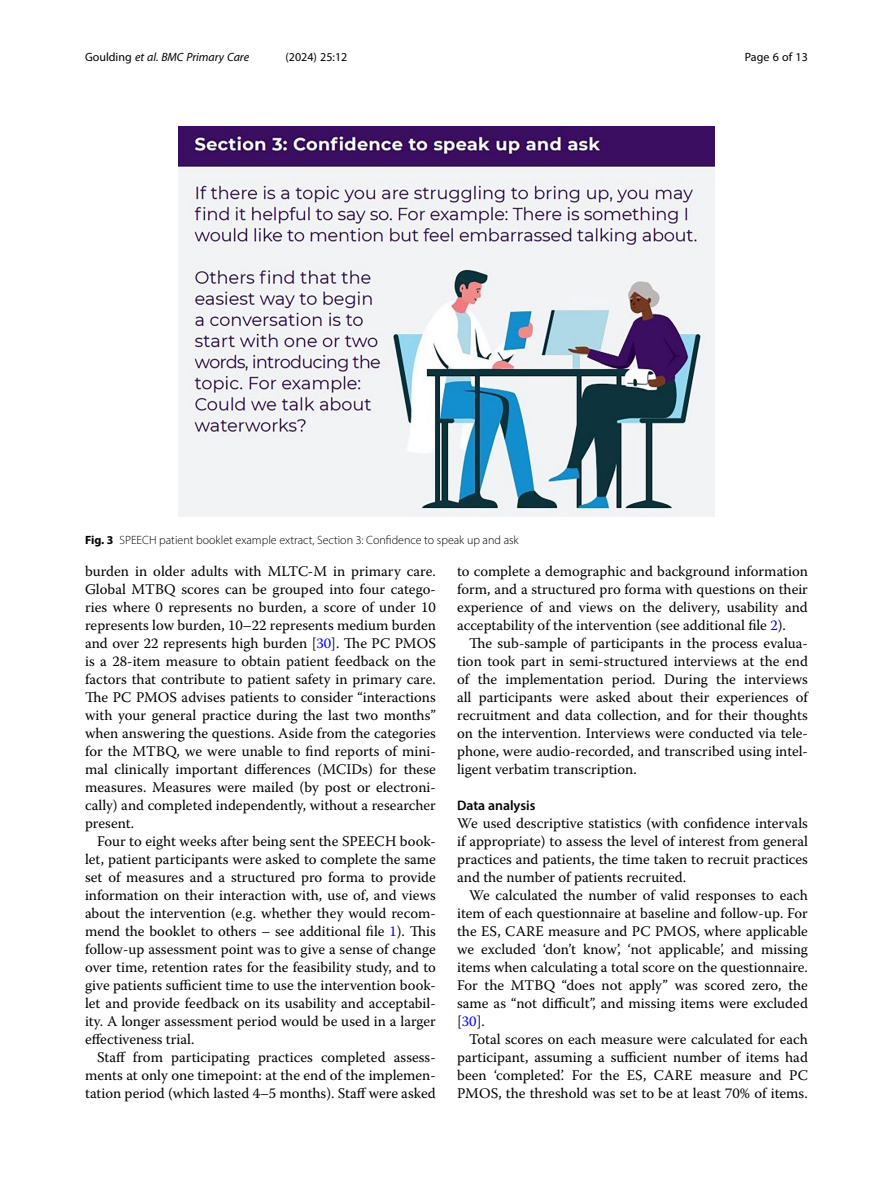
<style>
.page{position:relative;width:893px;height:1191px;background:#fff}
.page>*{position:absolute;margin:0;border:0;box-sizing:border-box;transform-origin:0 0}
.Body_Text_Indent{font:14.7px/18px "Warnock Pro";color:#000;text-align:justify}
.Body_Text{font:14.7px/18px "Warnock Pro";color:#000;text-align:justify}
.Head_2{font:600 13.8px "Myriad Pro";color:#000}
.Figure_Caption{font:300 12px "Myriad Pro";color:#000}
.t1{font:italic 12px "Myriad Pro";color:#000}
.t2{font:12px "Myriad Pro";color:#000}
.s1{font-style:normal}
.s2{font-weight:700}
.s3{color:#00f}
</style>
<div class="page">
<img style="left:179px;top:126px;width:535px;height:391px">
<p class="t1" style="left:85px;top:50px;width:166px"><span class="s1">Goulding</span> et al. BMC Primary Care</p>
<p class="t2" style="left:286px;top:50px;width:63px">(2024) 25:12</p>
<p class="t2" style="left:745px;top:50px;width:65px">Page 6 of 13</p>
<p class="Figure_Caption" style="left:85px;top:532px;width:435px"><span class="s2">Fig. 3</span> SPEECH patient booklet example extract, Section 3: Confidence to speak up and ask</p>
<p class="Body_Text" style="left:85px;top:562px;width:352px">burden in older adults with MLTC-M in primary care.<br>Global MTBQ scores can be grouped into four catego&shy;ries where 0 represents no burden, a score of under 10 represents low burden, 10–22 represents medium burden and over 22 represents high burden [<span class="s3">30</span>]. The PC PMOS is a 28-item measure to obtain patient feedback on the factors that contribute to patient safety in primary care.<br>The PC PMOS advises patients to consider “interactions with your general practice during the last two months” when answering the questions. Aside from the categories for the MTBQ, we were unable to find reports of mini&shy;mal clinically important differences (MCIDs) for these measures. Measures were mailed (by post or electroni&shy;cally) and completed independently, without a researcher present.</p>
<p class="Body_Text_Indent" style="left:85px;top:832px;width:352px;text-indent:12px">Four to eight weeks after being sent the SPEECH book&shy;let, patient participants were asked to complete the same set of measures and a structured pro forma to provide information on their interaction with, use of, and views about the intervention (e.g. whether they would recom&shy;mend the booklet to others – see additional file <span class="s3">1</span>). This follow-up assessment point was to give a sense of change over time, retention rates for the feasibility study, and to give patients sufficient time to use the intervention book&shy;let and provide feedback on its usability and acceptabil&shy;ity. A longer assessment period would be used in a larger effectiveness trial.</p>
<p class="Body_Text_Indent" style="left:85px;top:1048px;width:352px;text-indent:12px">Staff from participating practices completed assess&shy;ments at only one timepoint: at the end of the implemen&shy;tation period (which lasted 4–5 months). Staff were asked</p>
<p class="Body_Text_Indent" style="left:457px;top:562px;width:352px">to complete a demographic and background information form, and a structured pro forma with questions on their experience of and views on the delivery, usability and acceptability of the intervention (see additional file <span class="s3">2</span>).</p>
<p class="Body_Text_Indent" style="left:457px;top:634px;width:352px;text-indent:12px">The sub-sample of participants in the process evalua&shy;tion took part in semi-structured interviews at the end of the implementation period. During the interviews all participants were asked about their experiences of recruitment and data collection, and for their thoughts on the intervention. Interviews were conducted via tele&shy;phone, were audio-recorded, and transcribed using intel&shy;ligent verbatim transcription.</p>
<p class="Head_2" style="left:457px;top:797px;width:80px">Data analysis</p>
<p class="Body_Text" style="left:457px;top:814px;width:352px">We used descriptive statistics (with confidence intervals if appropriate) to assess the level of interest from general practices and patients, the time taken to recruit practices and the number of patients recruited.</p>
<p class="Body_Text_Indent" style="left:457px;top:886px;width:352px;text-indent:12px">We calculated the number of valid responses to each item of each questionnaire at baseline and follow-up. For the ES, CARE measure and PC PMOS, where applicable we excluded ‘don’t know’, ‘not applicable’, and missing items when calculating a total score on the questionnaire.<br>For the MTBQ “does not apply” was scored zero, the same as “not difficult”, and missing items were excluded [<span class="s3">30</span>].</p>
<p class="Body_Text_Indent" style="left:457px;top:1030px;width:352px;text-indent:12px">Total scores on each measure were calculated for each participant, assuming a sufficient number of items had been ‘completed’. For the ES, CARE measure and PC PMOS, the threshold was set to be at least 70% of items.</p>
</div>
